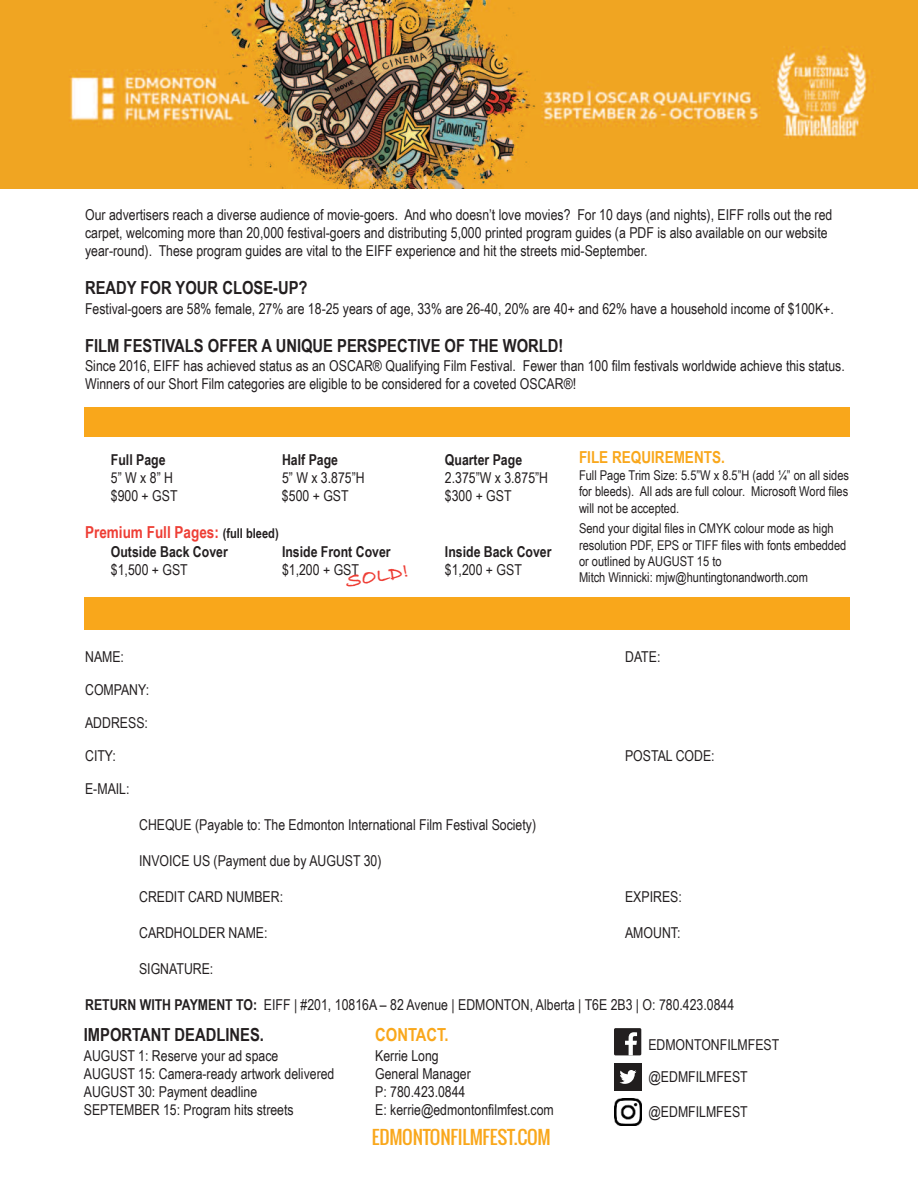
<style>
.page{position:relative;width:918px;height:1188px;background:#fff}
.page>*{position:absolute;margin:0;border:0;box-sizing:border-box;transform-origin:0 0}
.t1{font:20.7px "Bradley Hand ITCTT Bold";color:#ee3e35}
.t2{font:700 18px "Arial Narrow";color:#231f20}
.t3{font:18px "Oswald";letter-spacing:-.015em;color:#f9a71b}
.t4{font:700 18px "Arial Narrow";color:#f9a71b}
.t5{font:700 16.5px "Arial Narrow";color:#ee3e35}
.t6{font:700 16.5px "Arial Narrow";color:#f9a71b}
.t7{font:15px/18px "Arial Narrow";color:#231f20}
.t8{font:700 15px "Arial Narrow";color:#231f20}
.t9{font:13.5px/16.2px "Arial Narrow";color:#231f20;text-align:justify}
.s1{font-size:13.5px;color:#231f20}
.s2{font-weight:700}
</style>
<div class="page">
<div style="left:84px;top:597px;width:765px;height:33px;background:#f9a71b"></div>
<div style="left:84px;top:407px;width:765px;height:30px;background:#f9a71b"></div>
<img style="left:0;top:0;width:918px;height:189px">
<img style="left:614px;top:1098px;width:28px;height:27px">
<div style="left:614px;top:1028px;width:27px;height:27px;background:#231f20;border-radius:2px"></div>
<svg style="left:625px;top:1032px;width:12px;height:23px"></svg>
<div style="left:614px;top:1063px;width:28px;height:28px;background:#211e1e"></div>
<svg style="left:619px;top:1070px;width:18px;height:14px"></svg>
<p class="t7" style="left:85px;top:206px;width:749px">Our advertisers reach a diverse audience of movie-goers. And who doesn’t love movies? For 10 days (and nights), EIFF rolls out the red carpet, welcoming more than 20,000 festival-goers and distributing 5,000 printed program guides (a PDF is also available on our website year-round). These program guides are vital to the EIFF experience and hit the streets mid-September.</p>
<p class="t2" style="left:85px;top:278px;width:224px">READY FOR YOUR CLOSE-UP?</p>
<p class="t7" style="left:85px;top:299px;width:750px">Festival-goers are 58% female, 27% are 18-25 years of age, 33% are 26-40, 20% are 40+ and 62% have a household income of $100K+.</p>
<p class="t2" style="left:85px;top:335px;width:480px">FILM FESTIVALS OFFER A UNIQUE PERSPECTIVE OF THE WORLD!</p>
<p class="t7" style="left:85px;top:357px;width:761px">Since 2016, EIFF has achieved status as an OSCAR® Qualifying Film Festival. Fewer than 100 film festivals worldwide achieve this status.<br>Winners of our Short Film categories are eligible to be considered for a coveted OSCAR®!</p>
<p class="t8" style="left:111px;top:451px;width:56px">Full Page</p>
<p class="t8" style="left:282px;top:451px;width:58px">Half Page</p>
<p class="t8" style="left:445px;top:451px;width:79px">Quarter Page</p>
<p class="t7" style="left:111px;top:469px;width:64px">5” W x 8” H</p>
<p class="t7" style="left:282px;top:469px;width:84px">5” W x 3.875”H</p>
<p class="t7" style="left:445px;top:469px;width:105px">2.375”W x 3.875”H</p>
<p class="t7" style="left:111px;top:487px;width:68px">$900 + GST</p>
<p class="t7" style="left:282px;top:487px;width:68px">$500 + GST</p>
<p class="t7" style="left:445px;top:487px;width:68px">$300 + GST</p>
<p class="t5" style="left:85px;top:523px;width:195px">Premium Full Pages: <span class="s1">(full bleed)</span></p>
<p class="t8" style="left:111px;top:543px;width:118px">Outside Back Cover</p>
<p class="t8" style="left:282px;top:543px;width:110px">Inside Front Cover</p>
<p class="t8" style="left:445px;top:543px;width:108px">Inside Back Cover</p>
<p class="t7" style="left:111px;top:560px;width:78px">$1,500 + GST</p>
<p class="t7" style="left:282px;top:560px;width:78px">$1,200 + GST</p>
<p class="t7" style="left:445px;top:560px;width:78px">$1,200 + GST</p>
<h1 class="t1" style="left:344px;top:570px;width:69px;rotate:-10deg">SOLD!</h1>
<p class="t6" style="left:579px;top:447px;width:147px">FILE REQUIREMENTS.</p>
<p class="t9" style="left:579px;top:467px;width:272px">Full Page Trim Size: 5.5”W x 8.5”H (add ¼” on all sides for bleeds). All ads are full colour. Microsoft Word files will not be accepted.</p>
<p class="t9" style="left:579px;top:520px;width:269px;text-align:left">Send your digital files in CMYK colour mode as high resolution PDF, EPS or TIFF files with fonts embedded or outlined by AUGUST 15 to<br>Mitch Winnicki: mjw@huntingtonandworth.com</p>
<p class="t7" style="left:85px;top:648px;width:40px">NAME:</p>
<p class="t7" style="left:625px;top:648px;width:37px">DATE:</p>
<p class="t7" style="left:85px;top:681px;width:66px">COMPANY:</p>
<p class="t7" style="left:85px;top:714px;width:64px">ADDRESS:</p>
<p class="t7" style="left:85px;top:747px;width:32px">CITY:</p>
<p class="t7" style="left:625px;top:747px;width:91px">POSTAL CODE:</p>
<p class="t7" style="left:85px;top:780px;width:46px">E-MAIL:</p>
<p class="t7" style="left:139px;top:816px;width:398px">CHEQUE (Payable to: The Edmonton International Film Festival Society)</p>
<p class="t7" style="left:139px;top:852px;width:244px">INVOICE US (Payment due by AUGUST 30)</p>
<p class="t7" style="left:139px;top:888px;width:145px">CREDIT CARD NUMBER:</p>
<p class="t7" style="left:625px;top:888px;width:58px">EXPIRES:</p>
<p class="t7" style="left:139px;top:924px;width:130px">CARDHOLDER NAME:</p>
<p class="t7" style="left:625px;top:924px;width:57px">AMOUNT:</p>
<p class="t7" style="left:139px;top:960px;width:76px">SIGNATURE:</p>
<p class="t7" style="left:85px;top:996px;width:651px"><span class="s2">RETURN WITH PAYMENT TO:</span> EIFF | #201, 10816A – 82 Avenue | EDMONTON, Alberta | T6E 2B3 | O: 780.423.0844</p>
<p class="t2" style="left:84px;top:1024px;width:182px">IMPORTANT DEADLINES.</p>
<p class="t7" style="left:84px;top:1046px;width:252px">AUGUST 1: Reserve your ad space<br>AUGUST 15: Camera-ready artwork delivered AUGUST 30: Payment deadline SEPTEMBER 15: Program hits streets</p>
<p class="t4" style="left:375px;top:1024px;width:75px">CONTACT.</p>
<p class="t7" style="left:375px;top:1046px;width:180px">Kerrie Long<br>General Manager<br>P: 780.423.0844<br>E: kerrie@edmontonfilmfest.com</p>
<p class="t7" style="left:648px;top:1028px;width:132px;line-height:32.5px">EDMONTONFILMFEST @EDMFILMFEST</p>
<p class="t7" style="left:648px;top:1103px;width:101px">@EDMFILMFEST</p>
<p class="t3" style="left:372px;top:1128px;width:180px">EDMONTONFILMFEST.COM</p>
</div>
